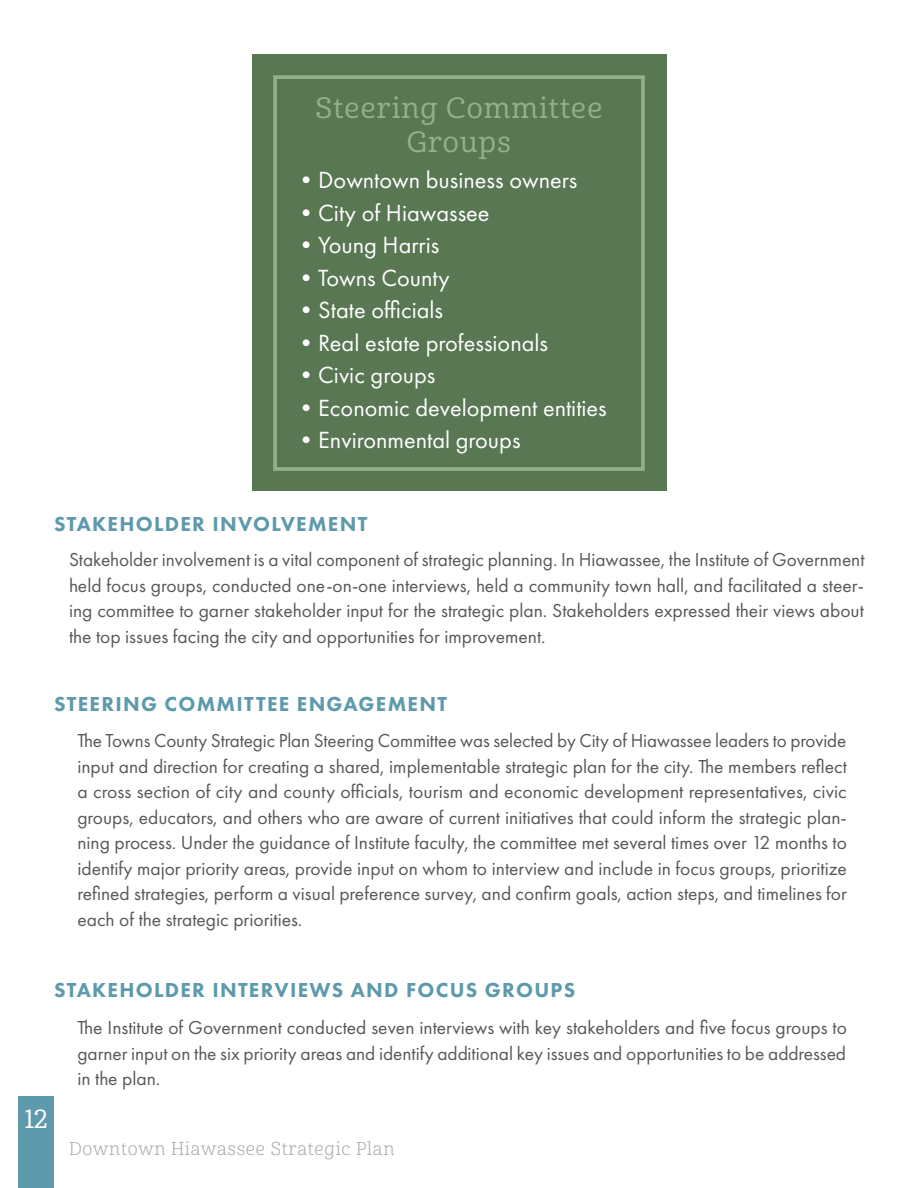
<style>
.page{position:relative;width:918px;height:1188px;background:#fff}
.page>*{position:absolute;margin:0;border:0;box-sizing:border-box;transform-origin:0 0}
.t1{font:28.5px/34.3px "Cabrito Nor Med";letter-spacing:.04em;color:#94b186;text-align:center}
.t2{font:25.5px "Cabrito Nor Med";color:#fff}
.t3{font:24.3px "Futura PT";color:#fff}
.t4{font:800 21px "Futura PT";letter-spacing:.06em;color:#5e9aac}
.t5{font:19.5px/25.5px "Futura PT";color:#57585a;text-align:justify}
.t6{font:18px "Cabrito Nor Boo";letter-spacing:.04em;color:#a8a9ad}
</style>
<div class="page">
<div style="left:19px;top:1096px;width:35px;height:92px;background:#5e9aac"></div>
<div style="left:252px;top:54px;width:414px;height:436px;background:#587752"></div>
<div style="left:273px;top:75px;width:372px;height:396px;border:4px solid #94b186"></div>
<h1 class="t1" style="left:316px;top:91px;width:288px">Steering Committee<br>Groups</h1>
<p class="t3" style="left:294px;top:166px;width:285px">•Downtown business owners</p>
<p class="t3" style="left:294px;top:198px;width:197px">•City of Hiawassee</p>
<p class="t3" style="left:294px;top:231px;width:147px">•Young Harris</p>
<p class="t3" style="left:294px;top:263px;width:157px">•Towns County</p>
<p class="t3" style="left:294px;top:296px;width:151px">•State officials</p>
<p class="t3" style="left:294px;top:328px;width:256px">•Real estate professionals</p>
<p class="t3" style="left:294px;top:361px;width:143px">•Civic groups</p>
<p class="t3" style="left:294px;top:393px;width:314px">•Economic development entities</p>
<p class="t3" style="left:294px;top:426px;width:228px">•Environmental groups</p>
<p class="t4" style="left:54px;top:511px;width:315px">STAKEHOLDER INVOLVEMENT</p>
<p class="t5" style="left:69px;top:547px;width:797px">Stakeholder involvement is a vital component of strategic planning. In Hiawassee, the Institute of Government held focus groups, conducted one-on-one interviews, held a community town hall, and facilitated a steer&shy;ing committee to garner stakeholder input for the strategic plan. Stakeholders expressed their views about the top issues facing the city and opportunities for improvement.</p>
<p class="t4" style="left:54px;top:691px;width:395px">STEERING COMMITTEE ENGAGEMENT</p>
<p class="t5" style="left:77px;top:728px;width:771px">The Towns County Strategic Plan Steering Committee was selected by City of Hiawassee leaders to provide input and direction for creating a shared, implementable strategic plan for the city. The members reflect a cross section of city and county officials, tourism and economic development representatives, civic groups, educators, and others who are aware of current initiatives that could inform the strategic plan&shy;ning process. Under the guidance of Institute faculty, the committee met several times over 12 months to identify major priority areas, provide input on whom to interview and include in focus groups, prioritize refined strategies, perform a visual preference survey, and confirm goals, action steps, and timelines for each of the strategic priorities.</p>
<p class="t4" style="left:54px;top:977px;width:523px">STAKEHOLDER INTERVIEWS AND FOCUS GROUPS</p>
<p class="t5" style="left:77px;top:1015px;width:771px">The Institute of Government conducted seven interviews with key stakeholders and five focus groups to garner input on the six priority areas and identify additional key issues and opportunities to be addressed in the plan.</p>
<h2 class="t2" style="left:25px;top:1104px;width:25px">12</h2>
<p class="t6" style="left:69px;top:1137px;width:327px">Downtown Hiawassee Strategic Plan</p>
</div>
